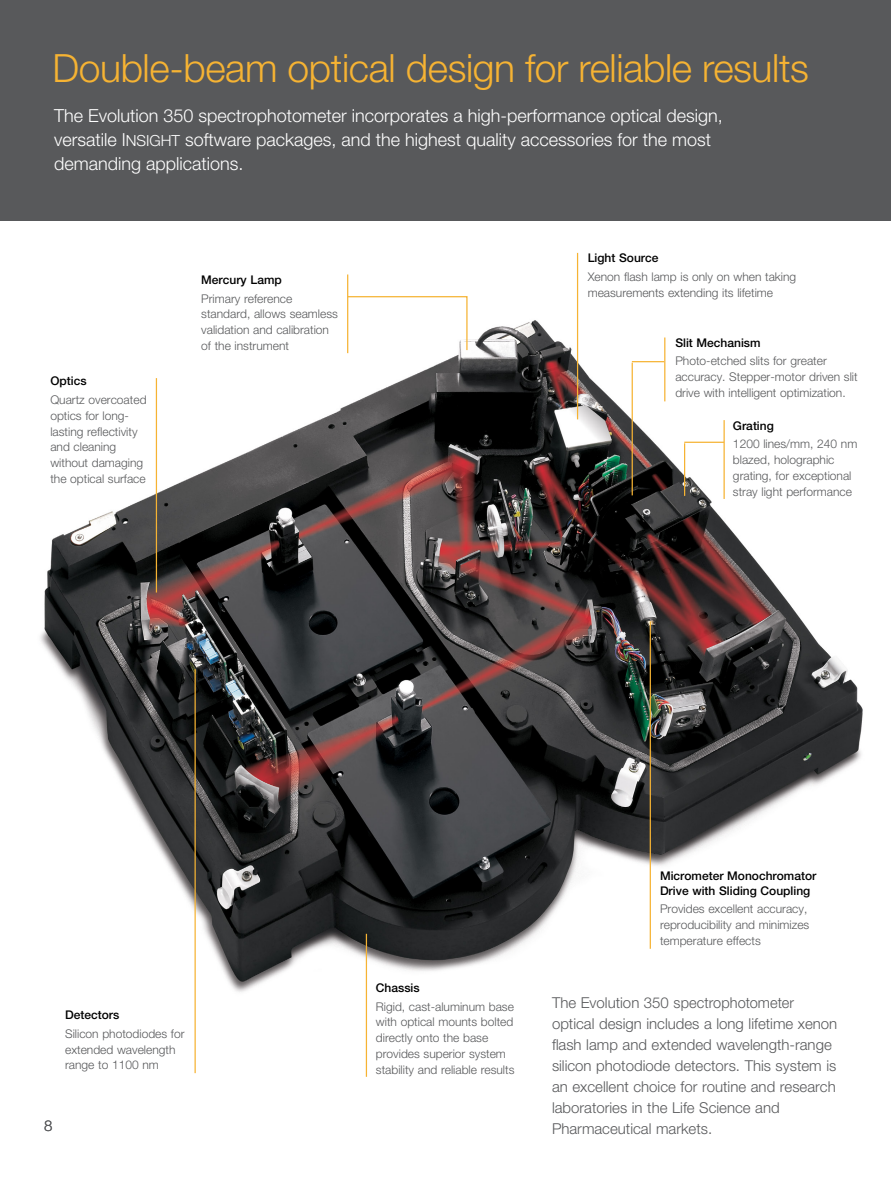
<style>
.page{position:relative;width:891px;height:1188px;background:#fff}
.page>*{position:absolute;margin:0;border:0;box-sizing:border-box;transform-origin:0 0}
.t1{font:300 39px "Helvetica Neue LT Std";letter-spacing:-.01em;color:#f6b333}
.t2{font:300 18px/24px "Helvetica Neue LT Std";color:#fff}
.t3{font:300 15px/21px "Helvetica Neue LT Std";color:#58595b}
.t4{font:300 12px/15.8px "Helvetica Neue LT Std";color:#58595b}
.t5{font:500 12px/15px "Helvetica Neue LT Std";color:#000}
.s1{font-family:"Helvetica Neue LT Std Lt SC850";font-weight:400;font-size:15.3px}
</style>
<div class="page">
<img style="left:40px;top:267px;width:823px;height:764px">
<div style="left:0;top:0;width:891px;height:220px;background:#58595b"></div>
<img style="left:45px;top:320px;width:490px;height:592px">
<hr style="left:156px;top:378px;width:1px;height:215px;background:#f6b333">
<hr style="left:195px;top:669px;width:1px;height:404px;background:#f6b333">
<hr style="left:347px;top:274px;width:1px;height:79px;background:#f6b333">
<hr style="left:650px;top:621px;width:1px;height:328px;background:#f6b333">
<hr style="left:366px;top:934px;width:1px;height:143px;background:#f6b333">
<hr style="left:632px;top:363px;width:1px;height:132px;background:#f6b333">
<hr style="left:577px;top:253px;width:1px;height:166px;background:#f6b333">
<svg style="left:346px;top:295px;width:122px;height:56px"></svg>
<hr style="left:664px;top:338px;width:1px;height:63px;background:#f6b333">
<hr style="left:724px;top:420px;width:1px;height:79px;background:#f6b333">
<hr style="left:684px;top:442px;width:40px;height:1px;background:#f6b333">
<hr style="left:684px;top:443px;width:1px;height:53px;background:#f6b333">
<hr style="left:632px;top:361px;width:32px;height:1px;background:#f6b333">
<h1 class="t1" style="left:52px;top:44px;width:758px">Double-beam optical design for reliable results</h1>
<h2 class="t2" style="left:54px;top:104px;width:670px">The Evolution 350 spectrophotometer incorporates a high-performance optical design, versatile I<span class="s1">nsight</span> software packages, and the highest quality accessories for the most demanding applications.</h2>
<p class="t5" style="left:50px;top:373px;width:38px">Optics</p>
<p class="t4" style="left:50px;top:392px;width:98px">Quartz overcoated optics for long&shy;lasting reflectivity and cleaning without damaging the optical surface</p>
<p class="t5" style="left:201px;top:272px;width:82px">Mercury Lamp</p>
<p class="t4" style="left:201px;top:290px;width:138px">Primary reference standard, allows seamless validation and calibration of the instrument</p>
<p class="t5" style="left:588px;top:250px;width:72px">Light Source</p>
<p class="t4" style="left:588px;top:269px;width:210px">Xenon flash lamp is only on when taking measurements extending its lifetime</p>
<p class="t5" style="left:675px;top:335px;width:87px">Slit Mechanism</p>
<p class="t4" style="left:675px;top:353px;width:184px">Photo-etched slits for greater accuracy. Stepper-motor driven slit drive with intelligent optimization.</p>
<p class="t5" style="left:733px;top:418px;width:42px">Grating</p>
<p class="t4" style="left:733px;top:436px;width:126px">1200 lines/mm, 240 nm blazed, holographic grating, for exceptional stray light performance</p>
<p class="t5" style="left:65px;top:1007px;width:56px">Detectors</p>
<p class="t4" style="left:65px;top:1025px;width:121px">Silicon photodiodes for extended wavelength range to 1100 nm</p>
<p class="t3" style="left:44px;top:1115px;width:10px">8</p>
<p class="t5" style="left:376px;top:980px;width:45px">Chassis</p>
<p class="t4" style="left:376px;top:998px;width:140px">Rigid, cast-aluminum base with optical mounts bolted directly onto the base provides superior system stability and reliable results</p>
<p class="t5" style="left:660px;top:868px;width:158px">Micrometer Monochromator<br>Drive with Sliding Coupling</p>
<p class="t4" style="left:660px;top:901px;width:151px">Provides excellent accuracy, reproducibility and minimizes temperature effects</p>
<p class="t3" style="left:552px;top:992px;width:287px">The Evolution 350 spectrophotometer optical design includes a long lifetime xenon flash lamp and extended wavelength-range silicon photodiode detectors. This system is an excellent choice for routine and research laboratories in the Life Science and Pharmaceutical markets.</p>
</div>
